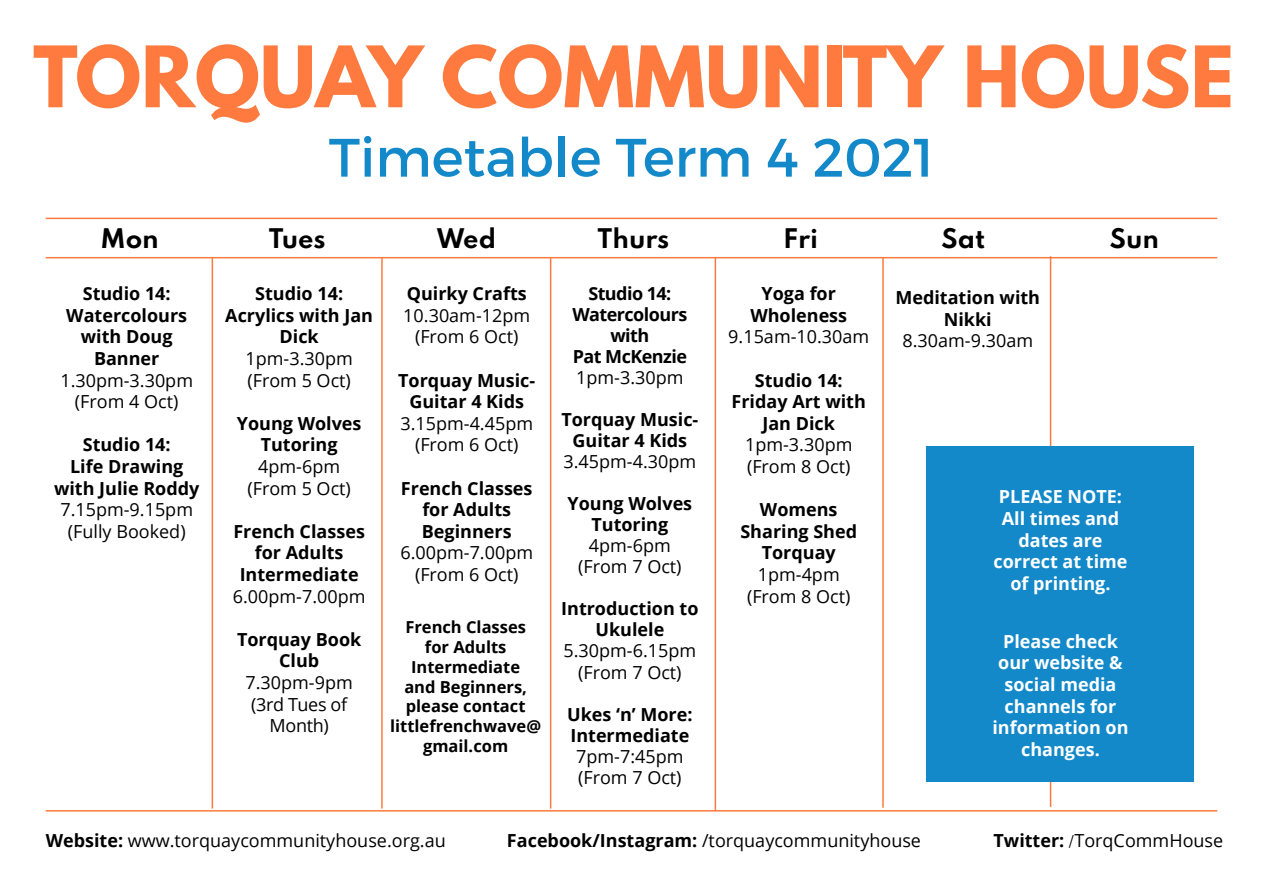
<style>
.page{position:relative;width:1263px;height:893px;background:#fff}
.page>*{position:absolute;margin:0;border:0;box-sizing:border-box;transform-origin:0 0}
.t1{font:700 75px "League Spartan";color:#fe7a3e}
.t2{font:54px "Montserrat";color:#1389c9}
.t3{font:100 24px "Spartan";color:#000}
.t4{font:700 18px/21.6px "Open Sans";color:#000;text-align:center}
.t5{font:18px/21.6px "Open Sans";color:#000;text-align:center}
.t6{font:700 18px/21.6px "Open Sans";color:#fff;text-align:center}
.t7{font:700 18px/21px "Open Sans";letter-spacing:-.03em;color:#000;text-align:center}
.t8{font:18px/21.6px "Open Sans";letter-spacing:-.02em;color:#000;text-align:center}
.t9{font:700 16.5px/19.8px "Open Sans";color:#000;text-align:center}
.s1{font-weight:400}
.s2{font-weight:700}
.s3{font-family:"Minion Pro"}
</style>
<div class="page">
<hr style="left:1050px;top:256px;width:1px;height:551px;background:#fe7a3e">
<hr style="left:46px;top:218px;width:1171px;height:1px;background:#fe7a3e">
<hr style="left:46px;top:810px;width:1171px;height:2px;background:#fe7a3e">
<hr style="left:46px;top:257px;width:1171px;height:1px;background:#fe7a3e">
<hr style="left:212px;top:258px;width:1px;height:550px;background:#fe7a3e">
<hr style="left:381px;top:258px;width:2px;height:550px;background:#fe7a3e">
<hr style="left:550px;top:258px;width:1px;height:550px;background:#fe7a3e">
<hr style="left:715px;top:258px;width:1px;height:553px;background:#fe7a3e">
<hr style="left:882px;top:257px;width:2px;height:551px;background:#fe7a3e">
<div style="left:927px;top:446px;width:267px;height:336px;background:#1389c9"></div>
<p class="t1" style="left:33px;top:18px;width:1202px">TORQUAY COMMUNITY HOUSE</p>
<p class="t2" style="left:329px;top:124px;width:607px">Timetable Term 4 2021</p>
<p class="t3" style="left:100px;top:220px;width:60px">Mon</p>
<p class="t3" style="left:269px;top:220px;width:59px">Tues</p>
<p class="t3" style="left:436px;top:220px;width:61px">Wed</p>
<p class="t3" style="left:597px;top:220px;width:74px">Thurs</p>
<p class="t3" style="left:783px;top:220px;width:37px">Fri</p>
<p class="t3" style="left:941px;top:220px;width:45px">Sat</p>
<p class="t3" style="left:1110px;top:220px;width:51px">Sun</p>
<p class="t4" style="left:83px;top:282px;width:89px">Studio 14:</p>
<p class="t4" style="left:66px;top:304px;width:122px">Watercolours with Doug<br>Banner</p>
<p class="t5" style="left:60px;top:369px;width:134px">1.30pm-3.30pm</p>
<p class="t5" style="left:75px;top:390px;width:105px">(From 4 Oct)</p>
<p class="t4" style="left:83px;top:434px;width:89px">Studio 14:</p>
<p class="t4" style="left:54px;top:455px;width:147px">Life Drawing with Julie Roddy</p>
<p class="t5" style="left:60px;top:498px;width:134px">7.15pm-9.15pm (Fully Booked)</p>
<p class="t4" style="left:255px;top:282px;width:89px">Studio 14:</p>
<p class="t4" style="left:225px;top:304px;width:149px">Acrylics with Jan<br>Dick</p>
<p class="t5" style="left:245px;top:347px;width:109px">1pm-3.30pm</p>
<p class="t5" style="left:247px;top:369px;width:105px">(From 5 Oct)</p>
<p class="t4" style="left:237px;top:412px;width:126px">Young Wolves<br>Tutoring<br><span class="s1">4pm-6pm</span></p>
<p class="t5" style="left:247px;top:477px;width:105px">(From 5 Oct)</p>
<p class="t4" style="left:233px;top:520px;width:133px">French Classes for Adults</p>
<p class="t4" style="left:240px;top:563px;width:120px">Intermediate</p>
<p class="t5" style="left:233px;top:585px;width:134px">6.00pm-7.00pm</p>
<p class="t8" style="left:237px;top:628px;width:126px"><span class="s2">Torquay Book<br>Club<br></span>7.30pm-9pm (3rd Tues of<br>Month)</p>
<p class="t4" style="left:403px;top:282px;width:128px;text-align:left">Quirky Crafts<br><span class="s1">10.30am-12pm</span></p>
<p class="t5" style="left:415px;top:326px;width:105px">(From 6 Oct)</p>
<p class="t4" style="left:398px;top:369px;width:139px">Torquay Music-<br>Guitar 4 Kids<br><span class="s1">3.15pm-4.45pm</span></p>
<p class="t5" style="left:415px;top:434px;width:105px">(From 6 Oct)</p>
<p class="t4" style="left:401px;top:477px;width:133px">French Classes for Adults<br>Beginners</p>
<p class="t5" style="left:400px;top:542px;width:134px">6.00pm-7.00pm</p>
<p class="t5" style="left:415px;top:563px;width:105px">(From 6 Oct)</p>
<p class="t9" style="left:390px;top:617px;width:152px">French Classes<br>for Adults<br>Intermediate<br>and Beginners, please contact littlefrenchwave@ gmail.com</p>
<p class="t7" style="left:572px;top:282px;width:116px">Studio 14:<br>Watercolours with</p>
<p class="t7" style="left:573px;top:345px;width:116px;text-align:left">Pat McKenzie<br><span class="s1">1pm-3.30pm</span></p>
<p class="t4" style="left:561px;top:408px;width:139px;line-height:21px">Torquay Music-<br>Guitar 4 Kids<br><span class="s1">3.45pm-4.30pm</span></p>
<p class="t4" style="left:567px;top:492px;width:126px;line-height:21px">Young Wolves<br>Tutoring<br><span class="s1">4pm-6pm</span></p>
<p class="t5" style="left:578px;top:555px;width:105px">(From 7 Oct)</p>
<p class="t4" style="left:561px;top:598px;width:139px;line-height:21px">Introduction to<br>Ukulele</p>
<p class="t5" style="left:563px;top:639px;width:134px">5.30pm-6.15pm</p>
<p class="t5" style="left:578px;top:661px;width:105px">(From 7 Oct)</p>
<p class="t4" style="left:567px;top:703px;width:127px;line-height:21px;text-align:left">Ukes ‘n’ More:<br>Intermediate</p>
<p class="t5" style="left:576px;top:745px;width:109px;text-align:left">7pm-7:45pm (From 7 Oct)</p>
<p class="t4" style="left:761px;top:282px;width:76px">Yoga for</p>
<p class="t5" style="left:728px;top:304px;width:142px"><span class="s2">Wholeness<br></span>9.15am-10.30am</p>
<p class="t4" style="left:755px;top:369px;width:89px">Studio 14:</p>
<p class="t4" style="left:732px;top:390px;width:136px">Friday Art with<br>Jan Dick<br><span class="s1">1pm-3.30pm</span></p>
<p class="t5" style="left:747px;top:455px;width:105px">(From 8 Oct)</p>
<p class="t4" style="left:740px;top:498px;width:118px">Womens<br>Sharing Shed<br>Torquay<br><span class="s1">1pm-4pm</span></p>
<p class="t5" style="left:747px;top:585px;width:105px">(From 8 Oct)</p>
<p class="t4" style="left:895px;top:286px;width:146px">Meditation with<br>Nikki<br><span class="s1">8.30am-9.30am</span></p>
<p class="t6" style="left:999px;top:486px;width:125px">PLEASE NOTE:</p>
<p class="t6" style="left:993px;top:507px;width:136px">All times and dates are correct at time of printing.</p>
<p class="t6" style="left:992px;top:630px;width:138px">Please check our website &amp; social media channels for information on changes.</p>
<p class="t5" style="left:46px;top:829px;width:402px"><span class="s2">Website:</span> www.torquaycommunityhouse.org.au</p>
<p class="t5" style="left:507px;top:829px;width:416px"><span class="s2">Facebook/Instagram:</span> /torquaycommunityhouse</p>
<p class="t5" style="left:993px;top:829px;width:231px"><span class="s2">Twitter:</span> <span class="s3">/</span>TorqCommHouse</p>
</div>
